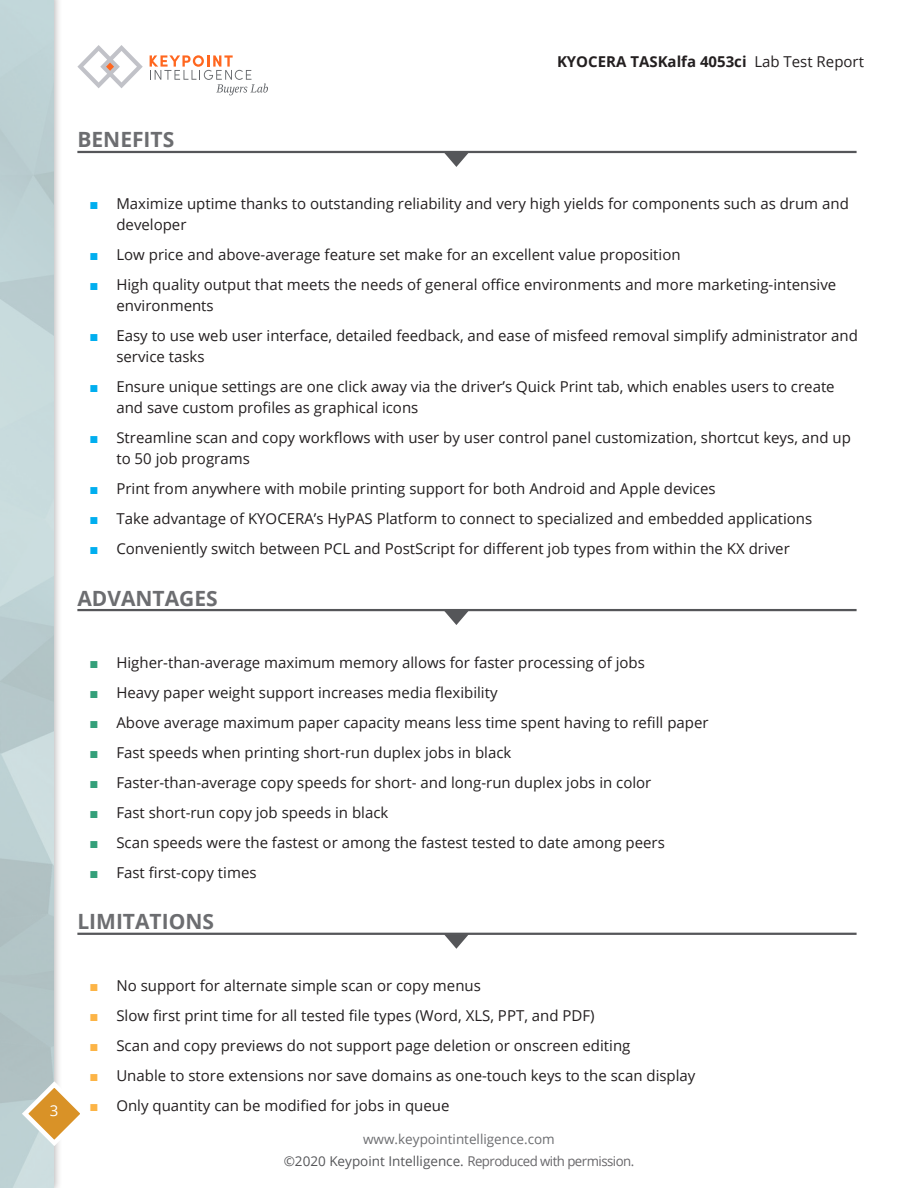
<style>
.page{position:relative;width:918px;height:1188px;background:#fff}
.page>*{position:absolute;margin:0;border:0;box-sizing:border-box;transform-origin:0 0}
.t1{font:700 21px "Open Sans";color:#6c6d70}
.t2{font:15px/21px "Open Sans";color:#231f20}
.t3{font:700 15px "Open Sans";color:#231f20}
.t4{font:15px "Open Sans";color:#fff}
.t5{font:13.5px "Open Sans";letter-spacing:-.02em;color:#555659}
.t6{font:13.5px "Open Sans";color:#6c6d70}
.s1{font-weight:400}
.s2{font-family:"Arial";color:#00aeef}
.s3{font-family:"Arial";color:#34a07a}
.s4{font-family:"Arial";color:#fcb446}
.s5{color:#68676a}
</style>
<div class="page">
<div style="left:0;top:0;width:62px;height:1188px;background:#231f20;opacity:.75"></div>
<img style="left:0;top:0;width:54px;height:1188px">
<svg style="left:77px;top:45px;width:66px;height:43px"></svg>
<svg style="left:150px;top:55px;width:118px;height:40px"></svg>
<svg style="left:19px;top:1078px;width:61px;height:71px"></svg>
<hr style="left:77px;top:151px;width:780px;height:2px;background:#555659">
<svg style="left:444px;top:153px;width:25px;height:14px"></svg>
<hr style="left:77px;top:609px;width:780px;height:2px;background:#555659">
<svg style="left:444px;top:611px;width:25px;height:14px"></svg>
<hr style="left:77px;top:933px;width:780px;height:2px;background:#555659">
<svg style="left:444px;top:935px;width:24px;height:14px"></svg>
<p class="t3" style="left:557px;top:51px;width:309px">KYOCERA TASKalfa 4053ci <span class="s1">Lab Test Report</span></p>
<h1 class="t1" style="left:77px;top:125px;width:98px">BENEFITS</h1>
<p class="t2" style="left:116px;top:193px;width:734px;text-indent:-27px"><span class="s2">■</span> Maximize uptime thanks to outstanding reliability and very high yields for components such as drum and developer</p>
<p class="t2" style="left:89px;top:244px;width:593px"><span class="s2">■</span> Low price and above-average feature set make for an excellent value proposition</p>
<p class="t2" style="left:116px;top:274px;width:721px;text-indent:-27px"><span class="s2">■</span> High quality output that meets the needs of general office environments and more marketing-intensive environments</p>
<p class="t2" style="left:116px;top:325px;width:743px;text-indent:-27px"><span class="s2">■</span> Easy to use web user interface, detailed feedback, and ease of misfeed removal simplify administrator and service tasks</p>
<p class="t2" style="left:116px;top:376px;width:720px;text-indent:-27px"><span class="s2">■</span> Ensure unique settings are one click away via the driver’s Quick Print tab, which enables users to create and save custom profiles as graphical icons</p>
<p class="t2" style="left:116px;top:427px;width:736px;text-indent:-27px"><span class="s2">■</span> Streamline scan and copy workflows with user by user control panel customization, shortcut keys, and up to 50 job programs</p>
<p class="t2" style="left:89px;top:478px;width:628px"><span class="s2">■</span> Print from anywhere with mobile printing support for both Android and Apple devices</p>
<p class="t2" style="left:89px;top:508px;width:724px"><span class="s2">■</span> Take advantage of KYOCERA’s HyPAS Platform to connect to specialized and embedded applications</p>
<p class="t2" style="left:89px;top:538px;width:702px"><span class="s2">■</span> Conveniently switch between PCL and PostScript for different job types from within the KX driver</p>
<h1 class="t1" style="left:77px;top:583px;width:142px">ADVANTAGES</h1>
<p class="t2" style="left:89px;top:651px;width:557px"><span class="s3">■</span> Higher-than-average maximum memory allows for faster processing of jobs</p>
<p class="t2" style="left:89px;top:681px;width:410px"><span class="s3">■</span> Heavy paper weight support increases media flexibility</p>
<p class="t2" style="left:89px;top:711px;width:621px"><span class="s3">■</span> Above average maximum paper capacity means less time spent having to refill paper</p>
<p class="t2" style="left:89px;top:741px;width:424px"><span class="s3">■</span> Fast speeds when printing short-run duplex jobs in black</p>
<p class="t2" style="left:89px;top:771px;width:564px"><span class="s3">■</span> Faster-than-average copy speeds for short- and long-run duplex jobs in color</p>
<p class="t2" style="left:89px;top:801px;width:301px"><span class="s3">■</span> Fast short-run copy job speeds in black</p>
<p class="t2" style="left:89px;top:831px;width:577px"><span class="s3">■</span> Scan speeds were the fastest or among the fastest tested to date among peers</p>
<p class="t2" style="left:89px;top:861px;width:169px"><span class="s3">■</span> Fast first-copy times</p>
<h1 class="t1" style="left:77px;top:907px;width:138px">LIMITATIONS</h1>
<p class="t4" style="left:50px;top:1100px;width:10px">3</p>
<p class="t2" style="left:89px;top:975px;width:393px"><span class="s4">■</span> No support for alternate simple scan or copy menus</p>
<p class="t2" style="left:89px;top:1005px;width:507px"><span class="s4">■</span> Slow first print time for all tested file types (Word, XLS, PPT, and PDF)</p>
<p class="t2" style="left:89px;top:1035px;width:543px"><span class="s4">■</span> Scan and copy previews do not support page deletion or onscreen editing</p>
<p class="t2" style="left:89px;top:1065px;width:608px"><span class="s4">■</span> Unable to store extensions nor save domains as one-touch keys to the scan display</p>
<p class="t2" style="left:89px;top:1095px;width:362px"><span class="s4">■</span> Only quantity can be modified for jobs in queue</p>
<p class="t6" style="left:363px;top:1130px;width:193px">www.keypointintelligence.com</p>
<p class="t5" style="left:284px;top:1151px;width:352px">©2020 Keypoint Intelligence. <span class="s5">Reproduced with permission.</span></p>
</div>
